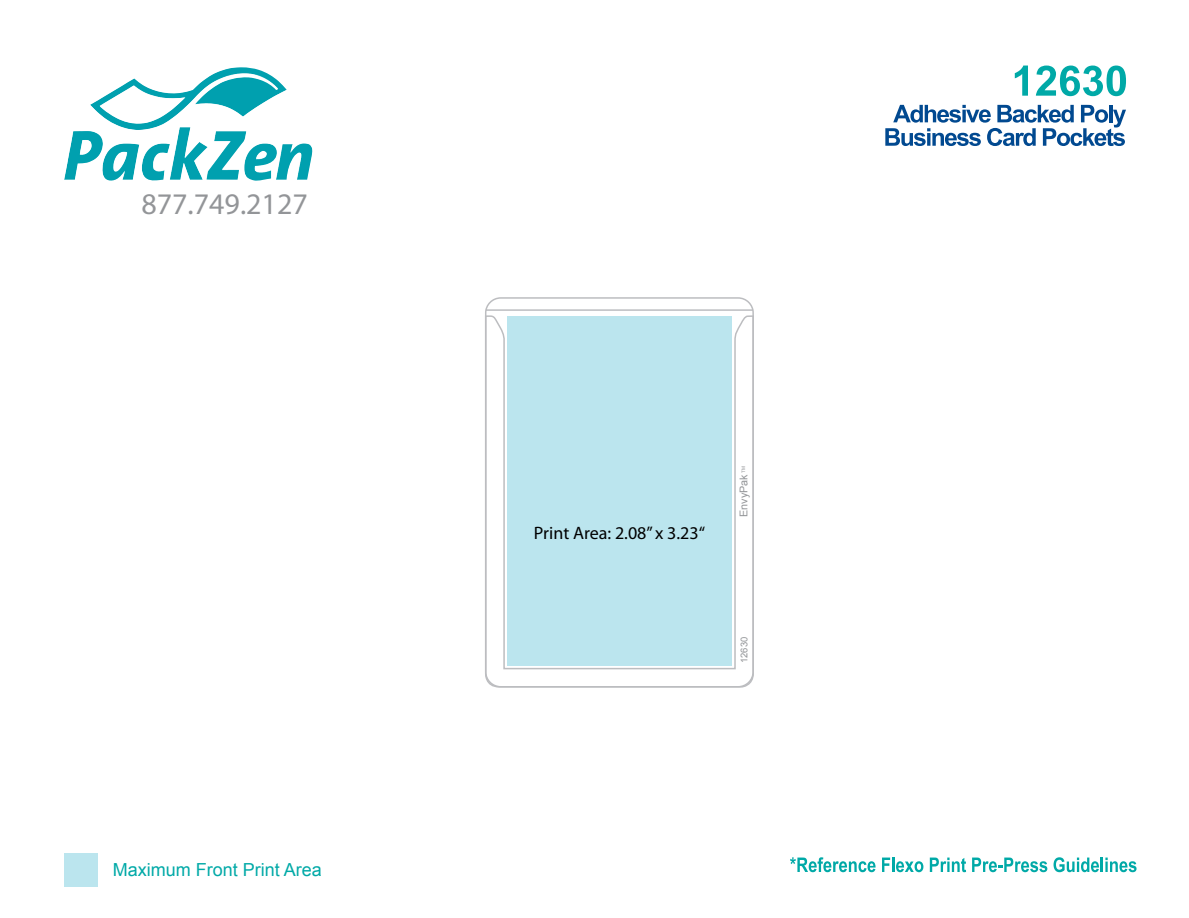
<style>
.page{position:relative;width:1189px;height:918px;background:#fff}
.page>*{position:absolute;margin:0;border:0;box-sizing:border-box;transform-origin:0 0}
.t1{font:30px "Myriad Pro";color:#939598}
.t2{font:18px "Arial";color:#00a9a7}
.t3{font:18px "Myriad Pro";color:#000}
.t4{font:10.8px "Arial";color:#939598}
.t5{font:9.45px "Arial";color:#939598}
.t6{font:4.65px "Arial";color:#939598}
</style>
<div class="page">
<svg style="left:885px;top:105px;width:240px;height:41px"></svg>
<svg style="left:1014px;top:66px;width:13px;height:30px"></svg>
<svg style="left:1035px;top:66px;width:90px;height:30px"></svg>
<svg style="left:790px;top:857px;width:85px;height:15px"></svg>
<svg style="left:882px;top:858px;width:41px;height:14px"></svg>
<svg style="left:929px;top:858px;width:37px;height:14px"></svg>
<svg style="left:972px;top:858px;width:75px;height:14px"></svg>
<svg style="left:1053px;top:857px;width:45px;height:15px"></svg>
<hr style="left:1100px;top:858px;width:3px;height:14px;background:#00a9a7">
<svg style="left:1105px;top:858px;width:31px;height:14px"></svg>
<div style="left:65px;top:853px;width:33px;height:33px;background:#bbe5ee"></div>
<img style="left:64px;top:67px;width:222px;height:113px">
<hr style="left:485px;top:309px;width:268px;height:2px;background:#bcbdc0">
<svg style="left:485px;top:315px;width:269px;height:373px"></svg>
<div style="left:507px;top:316px;width:224px;height:349px;background:#bbe5ee"></div>
<h1 class="t1" style="left:141px;top:185px;width:168px">877.749.2127</h1>
<p class="t2" style="left:113px;top:858px;width:211px">Maximum Front Print Area</p>
<p class="t3" style="left:534px;top:522px;width:173px">Print Area: 2.08” x 3.23“</p>
<p class="t6" style="left:740px;top:473px;width:8px;rotate:-90deg">TM</p>
<p class="t4" style="left:736px;top:517px;width:44px;rotate:-90deg">EnvyPak</p>
<p class="t5" style="left:737px;top:663px;width:28px;rotate:-90deg">12630</p>
</div>
